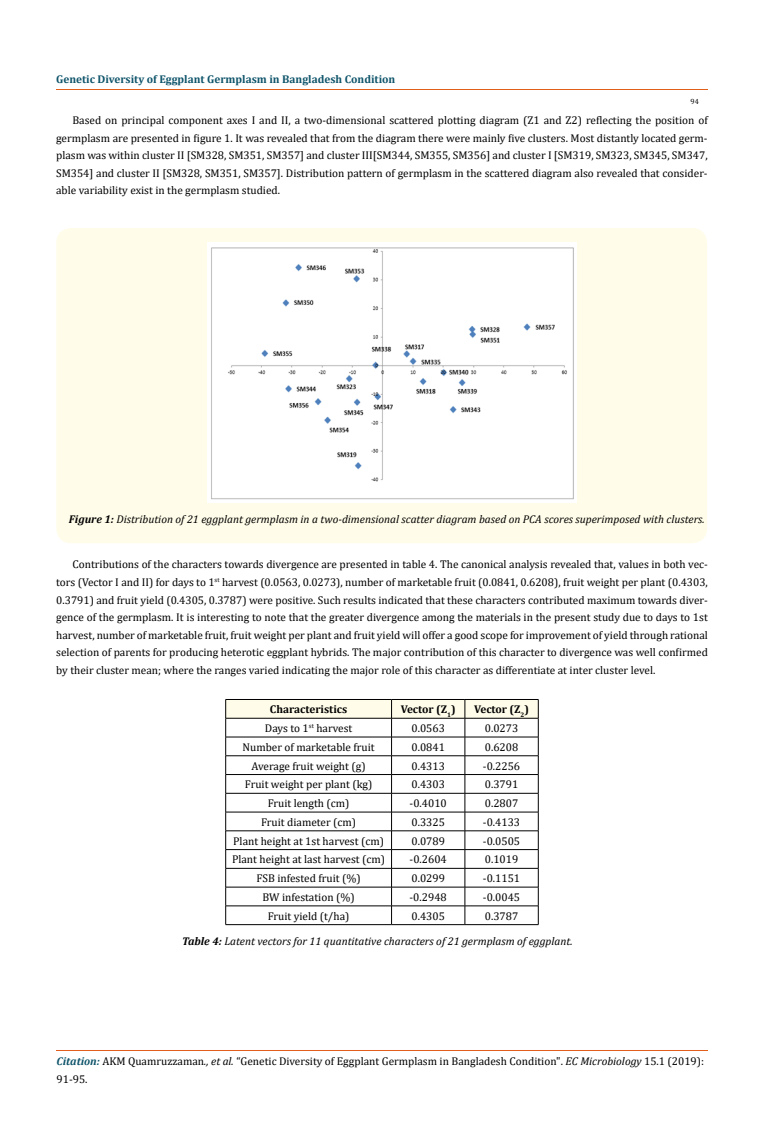
<style>
.page{position:relative;width:764px;height:1142px;background:#fff}
.page>*{position:absolute;margin:0;border:0;box-sizing:border-box;transform-origin:0 0}
.t1{font:11.25px/17.5px "Cambria";color:#000;text-align:justify}
.t2{font:italic 11.25px "Cambria";color:#000}
.t3{font:700 11.25px "Cambria";color:#0e546a}
.t4{font:700 11.25px "Cambria";color:#000}
.t5{font:7.5px "Cambria";color:#000}
.s1{font-weight:700}
.s2{font-weight:700;font-style:italic;color:#0e546a}
.s3{font-style:italic}
</style>
<div class="page">
<hr style="left:56px;top:90px;width:652px;height:1px;background:#e05d1a">
<hr style="left:56px;top:1050px;width:651px;height:1px;background:#e05d1a">
<div style="left:56px;top:228px;width:651px;height:315px;background:#fffde9;border-radius:15px"></div>
<img style="left:207px;top:242px;width:370px;height:260px">
<svg style="left:225px;top:699px;width:314px;height:225px"></svg>
<hr style="left:225px;top:924px;width:166px;height:1px;background:#000">
<hr style="left:391px;top:924px;width:74px;height:1px;background:#000">
<hr style="left:465px;top:924px;width:73px;height:1px;background:#000">
<p class="t3" style="left:56px;top:71px;width:341px">Genetic Diversity of Eggplant Germplasm in Bangladesh Condition</p>
<p class="t1" style="left:56px;top:111px;width:653px;text-indent:16px">Based on principal component axes I and II, a two-dimensional scattered plotting diagram (Z1 and Z2) reflecting the position of germplasm are presented in figure 1. It was revealed that from the diagram there were mainly five clusters. Most distantly located germ&shy;plasm was within cluster II [SM328, SM351, SM357] and cluster III[SM344, SM355, SM356] and cluster I [SM319, SM323, SM345, SM347, SM354] and cluster II [SM328, SM351, SM357]. Distribution pattern of germplasm in the scattered diagram also revealed that consider&shy;able variability exist in the germplasm studied.</p>
<p class="t5" style="left:690px;top:97px;width:10px">94</p>
<p class="t2" style="left:69px;top:511px;width:637px"><span class="s1">Figure 1:</span> Distribution of 21 eggplant germplasm in a two-dimensional scatter diagram based on PCA scores superimposed with clusters.</p>
<p class="t1" style="left:56px;top:555px;width:653px;text-indent:16px">Contributions of the characters towards divergence are presented in table 4. The canonical analysis revealed that, values in both vec&shy;tors (Vector I and II) for days to 1<sup>st</sup> harvest (0.0563, 0.0273), number of marketable fruit (0.0841, 0.6208), fruit weight per plant (0.4303, 0.3791) and fruit yield (0.4305, 0.3787) were positive. Such results indicated that these characters contributed maximum towards diver&shy;gence of the germplasm. It is interesting to note that the greater divergence among the materials in the present study due to days to 1st harvest, number of marketable fruit, fruit weight per plant and fruit yield will offer a good scope for improvement of yield through rational selection of parents for producing heterotic eggplant hybrids. The major contribution of this character to divergence was well confirmed by their cluster mean; where the ranges varied indicating the major role of this character as differentiate at inter cluster level.</p>
<p class="t4" style="left:270px;top:701px;width:79px">Characteristics</p>
<p class="t4" style="left:401px;top:701px;width:57px">Vector (Z<sub>1</sub>)</p>
<p class="t4" style="left:474px;top:701px;width:56px">Vector (Z<sub>2</sub>)</p>
<p class="t1" style="left:265px;top:719px;width:89px">Days to 1<sup>st</sup> harvest</p>
<p class="t1" style="left:411px;top:719px;width:35px">0.0563</p>
<p class="t1" style="left:485px;top:719px;width:35px">0.0273</p>
<p class="t1" style="left:242px;top:738px;width:134px">Number of marketable fruit</p>
<p class="t1" style="left:411px;top:738px;width:35px">0.0841</p>
<p class="t1" style="left:485px;top:738px;width:35px">0.6208</p>
<p class="t1" style="left:251px;top:756px;width:116px">Average fruit weight (g)</p>
<p class="t1" style="left:411px;top:756px;width:35px">0.4313</p>
<p class="t1" style="left:483px;top:756px;width:39px">-0.2256</p>
<p class="t1" style="left:245px;top:775px;width:129px">Fruit weight per plant (kg)</p>
<p class="t1" style="left:411px;top:775px;width:35px">0.4303</p>
<p class="t1" style="left:485px;top:775px;width:35px">0.3791</p>
<p class="t1" style="left:268px;top:794px;width:83px">Fruit length (cm)</p>
<p class="t1" style="left:409px;top:794px;width:39px">-0.4010</p>
<p class="t1" style="left:485px;top:794px;width:35px">0.2807</p>
<p class="t1" style="left:261px;top:813px;width:97px">Fruit diameter (cm)</p>
<p class="t1" style="left:411px;top:813px;width:35px">0.3325</p>
<p class="t1" style="left:483px;top:813px;width:39px">-0.4133</p>
<p class="t1" style="left:233px;top:831px;width:152px">Plant height at 1st harvest (cm)</p>
<p class="t1" style="left:411px;top:831px;width:35px">0.0789</p>
<p class="t1" style="left:483px;top:831px;width:39px">-0.0505</p>
<p class="t1" style="left:232px;top:850px;width:155px">Plant height at last harvest (cm)</p>
<p class="t1" style="left:409px;top:850px;width:39px">-0.2604</p>
<p class="t1" style="left:485px;top:850px;width:35px">0.1019</p>
<p class="t1" style="left:256px;top:869px;width:106px">FSB infested fruit (%)</p>
<p class="t1" style="left:411px;top:869px;width:35px">0.0299</p>
<p class="t1" style="left:483px;top:869px;width:39px">-0.1151</p>
<p class="t1" style="left:262px;top:888px;width:94px">BW infestation (%)</p>
<p class="t1" style="left:409px;top:888px;width:39px">-0.2948</p>
<p class="t1" style="left:483px;top:888px;width:39px">-0.0045</p>
<p class="t1" style="left:268px;top:906px;width:83px">Fruit yield (t/ha)</p>
<p class="t1" style="left:411px;top:906px;width:35px">0.4305</p>
<p class="t1" style="left:485px;top:906px;width:35px">0.3787</p>
<p class="t2" style="left:182px;top:933px;width:392px"><span class="s1">Table 4:</span> Latent vectors for 11 quantitative characters of 21 germplasm of eggplant.</p>
<p class="t1" style="left:57px;top:1052px;width:649px"><span class="s2">Citation:</span> AKM Quamruzzaman<span class="s3">., et al.</span> “Genetic Diversity of Eggplant Germplasm in Bangladesh Condition". <span class="s3">EC Microbiology</span> 15.1 (2019):<br>91-95.</p>
</div>
